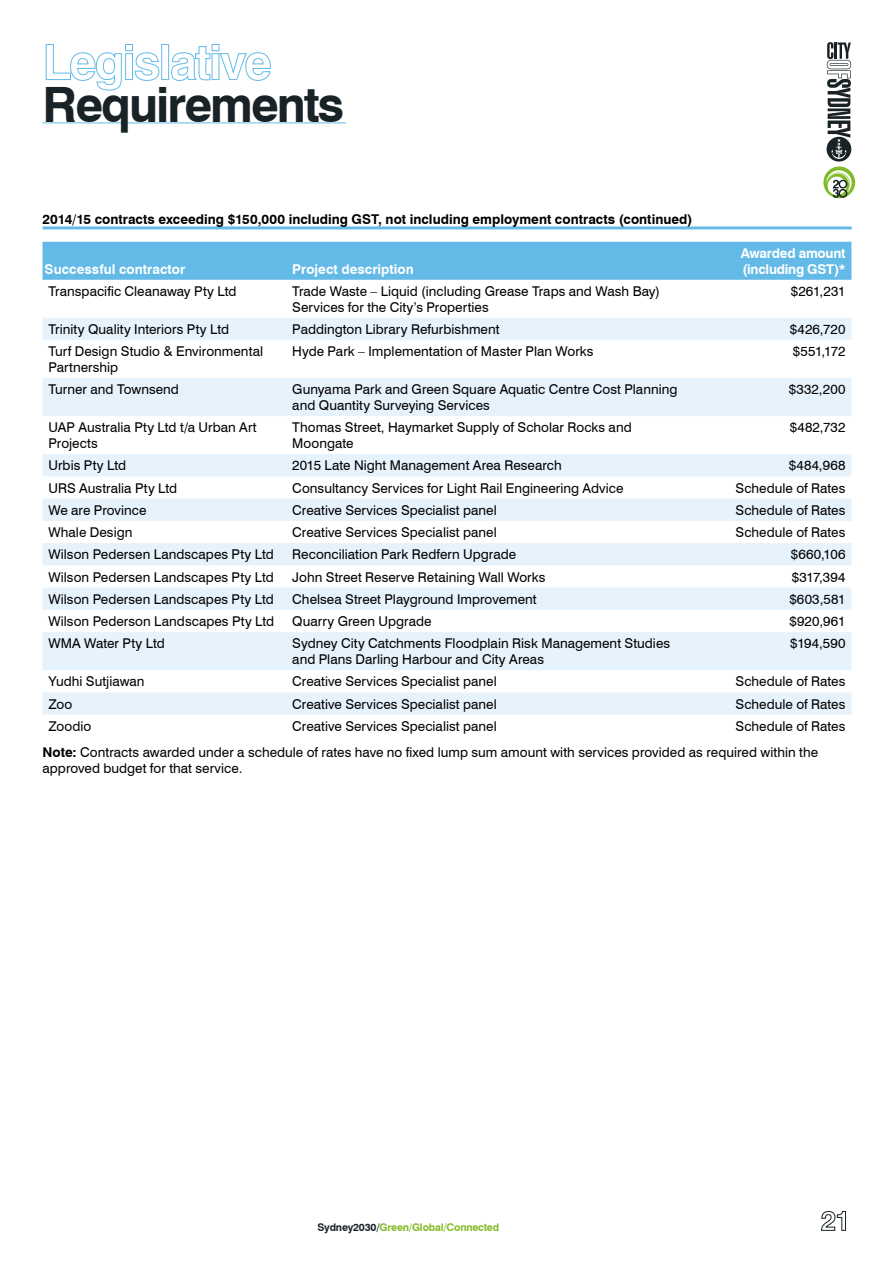
<style>
.page{position:relative;width:893px;height:1263px;background:#fff}
.page>*{position:absolute;margin:0;border:0;box-sizing:border-box;transform-origin:0 0}
.t1{font:700 48.75px "Swiss 721 BT";letter-spacing:-.04em;color:#192226}
.body{font:13.5px/15.8px "Swiss 721 BT";letter-spacing:.005em;color:#000}
.t2{font:700 13.5px "Swiss 721 BT";color:#000}
.table_head{font:700 13.5px "Swiss 721 BT";color:#fff}
.table_head-2{font:700 13.5px/15.8px "Swiss 721 BT";letter-spacing:-.02em;color:#fff}
.t3{font:700 10.5px "Swiss 721 BT";letter-spacing:-.02em;color:#83bb26}
.s1{font-weight:700}
.s2{color:#192226}
</style>
<div class="page">
<hr style="left:43px;top:123px;width:303px;height:1px;background:#63bae7">
<svg style="left:46px;top:44px;width:113px;height:47px"></svg>
<div style="left:161px;top:44px;width:8px;height:36px;border:1px solid #63bae7"></div>
<svg style="left:171px;top:44px;width:100px;height:37px"></svg>
<svg style="left:821px;top:1211px;width:25px;height:20px"></svg>
<svg style="left:823px;top:42px;width:32px;height:156px"></svg>
<div style="left:43px;top:242px;width:808px;height:38px;background:#63bae7"></div>
<svg style="left:43px;top:318px;width:808px;height:397px;fill:#e6f2fc"></svg>
<hr style="left:43px;top:226px;width:809px;height:3px;background:#63bae7">
<h1 class="t1" style="left:43px;top:75px;width:303px">Requirements</h1>
<p class="t2" style="left:43px;top:211px;width:652px">2014/15 contracts exceeding $150,000 including GST, not including employment contracts (continued)</p>
<p class="table_head" style="left:45px;top:261px;width:142px">Successful contractor</p>
<p class="table_head" style="left:292px;top:261px;width:123px">Project description</p>
<p class="table_head-2" style="left:741px;top:245px;width:106px">Awarded amount (including GST)*</p>
<p class="body" style="left:49px;top:283px;width:190px">Transpacific Cleanaway Pty Ltd</p>
<p class="body" style="left:292px;top:283px;width:369px">Trade Waste – Liquid (including Grease Traps and Wash Bay)<br>Services for the City’s Properties</p>
<p class="body" style="left:791px;top:283px;width:56px">$261,231</p>
<p class="body" style="left:49px;top:321px;width:182px">Trinity Quality Interiors Pty Ltd</p>
<p class="body" style="left:292px;top:321px;width:209px">Paddington Library Refurbishment</p>
<p class="body" style="left:790px;top:321px;width:57px">$426,720</p>
<p class="body" style="left:49px;top:343px;width:216px">Turf Design Studio &amp; Environmental<br>Partnership</p>
<p class="body" style="left:292px;top:343px;width:303px">Hyde Park – Implementation of Master Plan Works</p>
<p class="body" style="left:793px;top:343px;width:54px">$551,172</p>
<p class="body" style="left:49px;top:381px;width:132px">Turner and Townsend</p>
<p class="body" style="left:292px;top:381px;width:387px">Gunyama Park and Green Square Aquatic Centre Cost Planning and Quantity Surveying Services</p>
<p class="body" style="left:789px;top:381px;width:58px">$332,200</p>
<p class="body" style="left:49px;top:419px;width:210px">UAP Australia Pty Ltd t/a Urban Art<br>Projects</p>
<p class="body" style="left:292px;top:419px;width:341px">Thomas Street, Haymarket Supply of Scholar Rocks and<br>Moongate</p>
<p class="body" style="left:790px;top:419px;width:57px">$482,732</p>
<p class="body" style="left:49px;top:457px;width:79px">Urbis Pty Ltd</p>
<p class="body" style="left:292px;top:457px;width:271px">2015 Late Night Management Area Research</p>
<p class="body" style="left:789px;top:457px;width:58px">$484,968</p>
<p class="body" style="left:49px;top:480px;width:130px">URS Australia Pty Ltd</p>
<p class="body" style="left:292px;top:480px;width:333px">Consultancy Services for Light Rail Engineering Advice</p>
<p class="body" style="left:736px;top:480px;width:111px">Schedule of Rates</p>
<p class="body" style="left:49px;top:502px;width:99px">We are Province</p>
<p class="body" style="left:292px;top:502px;width:206px">Creative Services Specialist panel</p>
<p class="body" style="left:736px;top:502px;width:111px">Schedule of Rates</p>
<p class="body" style="left:49px;top:524px;width:85px">Whale Design</p>
<p class="body" style="left:292px;top:524px;width:206px">Creative Services Specialist panel</p>
<p class="body" style="left:736px;top:524px;width:111px">Schedule of Rates</p>
<p class="body" style="left:49px;top:547px;width:227px">Wilson Pedersen Landscapes Pty Ltd</p>
<p class="body" style="left:292px;top:547px;width:225px">Reconciliation Park Redfern Upgrade</p>
<p class="body" style="left:791px;top:547px;width:56px">$660,106</p>
<p class="body" style="left:49px;top:569px;width:227px">Wilson Pedersen Landscapes Pty Ltd</p>
<p class="body" style="left:292px;top:569px;width:255px">John Street Reserve Retaining Wall Works</p>
<p class="body" style="left:792px;top:569px;width:55px">$317,394</p>
<p class="body" style="left:49px;top:591px;width:227px">Wilson Pedersen Landscapes Pty Ltd</p>
<p class="body" style="left:292px;top:591px;width:246px">Chelsea Street Playground Improvement</p>
<p class="body" style="left:789px;top:591px;width:58px">$603,581</p>
<p class="body" style="left:49px;top:613px;width:227px">Wilson Pederson Landscapes Pty Ltd</p>
<p class="body" style="left:292px;top:613px;width:141px">Quarry Green Upgrade</p>
<p class="body" style="left:789px;top:613px;width:57px">$920,961</p>
<p class="body" style="left:49px;top:636px;width:118px">WMA Water Pty Ltd</p>
<p class="body" style="left:292px;top:636px;width:379px">Sydney City Catchments Floodplain Risk Management Studies and Plans Darling Harbour and City Areas</p>
<p class="body" style="left:790px;top:636px;width:57px">$194,590</p>
<p class="body" style="left:49px;top:674px;width:98px">Yudhi Sutjiawan</p>
<p class="body" style="left:292px;top:674px;width:206px">Creative Services Specialist panel</p>
<p class="body" style="left:736px;top:674px;width:111px">Schedule of Rates</p>
<p class="body" style="left:49px;top:696px;width:25px">Zoo</p>
<p class="body" style="left:292px;top:696px;width:206px">Creative Services Specialist panel</p>
<p class="body" style="left:736px;top:696px;width:111px">Schedule of Rates</p>
<p class="body" style="left:49px;top:718px;width:44px">Zoodio</p>
<p class="body" style="left:292px;top:718px;width:206px">Creative Services Specialist panel</p>
<p class="body" style="left:736px;top:718px;width:111px">Schedule of Rates</p>
<p class="body" style="left:43px;top:744px;width:777px"><span class="s1">Note:</span> Contracts awarded under a schedule of rates have no fixed lump sum amount with services provided as required within the approved budget for that service.</p>
<p class="t3" style="left:317px;top:1220px;width:183px"><span class="s2">Sydney2030/</span>Green/Global/Connected</p>
</div>
